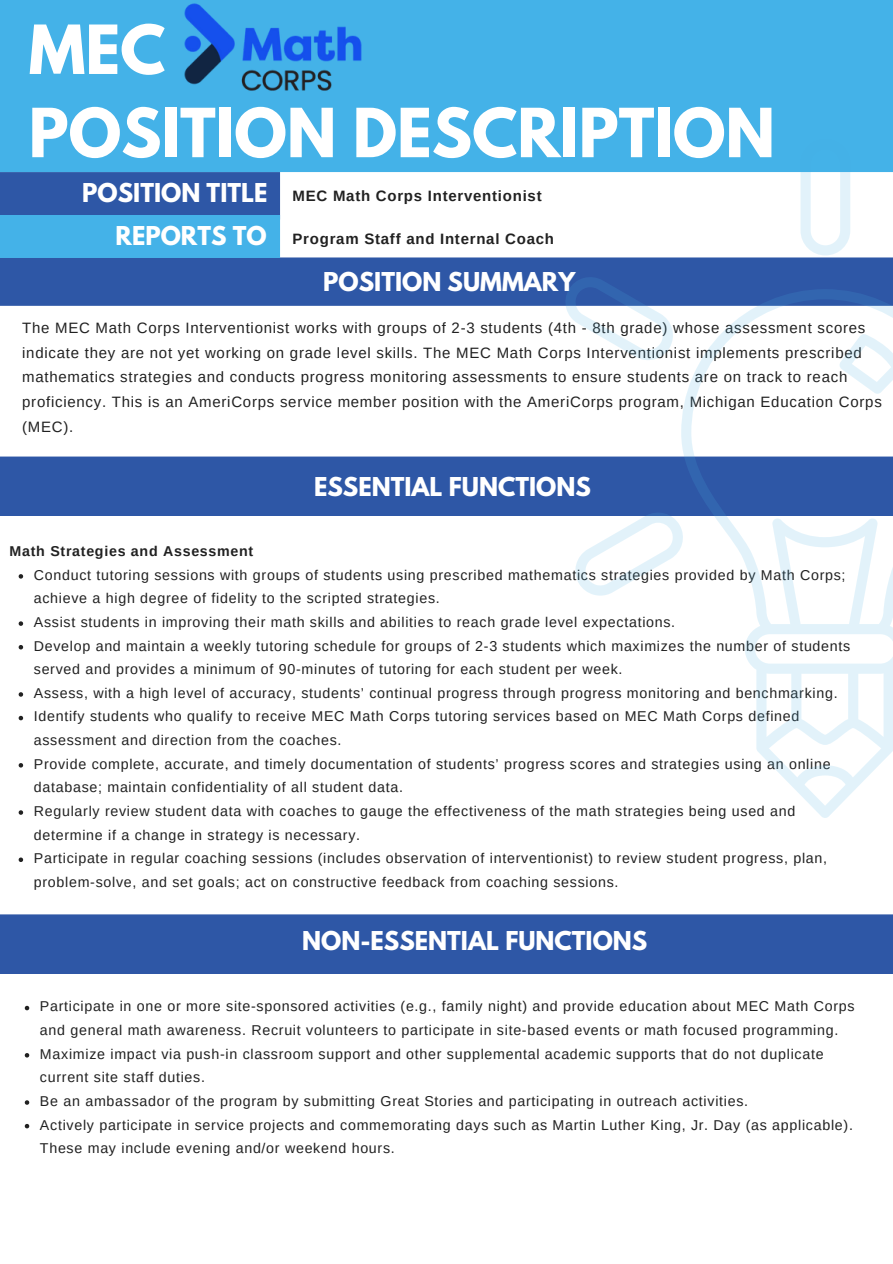
<style>
.page{position:relative;width:893px;height:1264px;background:#fff}
.page>*{position:absolute;margin:0;border:0;box-sizing:border-box;transform-origin:0 0}
.t1{font:700 60px/83.2px "League Spartan";color:#fff}
.t2{font:700 22.95px "League Spartan";color:#fff}
.t3{font:15px/24.8px "Arimo";letter-spacing:.05em;color:#212121}
.t4{font:700 15px "Arimo";letter-spacing:.05em;color:#212121}
.t5{font:14.25px/23.5px "Arimo";letter-spacing:.05em;color:#212121}
.t6{font:700 14.25px "Arimo";letter-spacing:.05em;color:#212121}
.s1{font-family:"League Spartan";font-size:22.95px;color:#fff}
</style>
<div class="page">
<div style="left:0;top:150px;width:280px;height:69px;background:#2e57a6"></div>
<div style="left:0;top:257px;width:892px;height:49px;background:#2e57a6"></div>
<div style="left:0;top:0;width:892px;height:172px;background:#44b2e8"></div>
<svg style="left:19px;top:574px;width:4px;height:4px"></svg>
<svg style="left:19px;top:621px;width:4px;height:5px"></svg>
<svg style="left:19px;top:645px;width:4px;height:4px"></svg>
<svg style="left:19px;top:692px;width:4px;height:4px"></svg>
<svg style="left:19px;top:715px;width:4px;height:5px"></svg>
<svg style="left:19px;top:763px;width:4px;height:4px"></svg>
<svg style="left:19px;top:810px;width:4px;height:4px"></svg>
<svg style="left:19px;top:857px;width:4px;height:5px"></svg>
<div style="left:0;top:456px;width:892px;height:60px;background:#2e57a6"></div>
<div style="left:0;top:215px;width:280px;height:43px;background:#44b2e8"></div>
<div style="left:0;top:914px;width:892px;height:60px;background:#2e57a6"></div>
<img style="left:184px;top:3px;width:178px;height:88px">
<svg style="left:25px;top:1005px;width:4px;height:5px"></svg>
<svg style="left:25px;top:1053px;width:4px;height:4px"></svg>
<svg style="left:25px;top:1100px;width:4px;height:4px"></svg>
<svg style="left:25px;top:1123px;width:4px;height:5px"></svg>
<svg style="left:564px;top:172px;width:328px;height:646px"></svg>
<h1 class="t1" style="left:29px;top:16px;width:747px">MEC<br>POSITION DESCRIPTION</h1>
<p class="t4" style="left:82px;top:188px;width:461px"><span class="s1">POSITION TITLE</span> MEC Math Corps Interventionist</p>
<h2 class="t2" style="left:115px;top:224px;width:153px">REPORTS TO</h2>
<p class="t4" style="left:292px;top:230px;width:263px">Program Staff and Internal Coach</p>
<h2 class="t2" style="left:323px;top:270px;width:253px">POSITION SUMMARY</h2>
<p class="t3" style="left:22px;top:315px;width:861px">The MEC Math Corps Interventionist works with groups of 2-3 students (4th - 8th grade) whose assessment scores indicate they are not yet working on grade level skills. The MEC Math Corps Interventionist implements prescribed mathematics strategies and conducts progress monitoring assessments to ensure students are on track to reach proficiency. This is an AmeriCorps service member position with the AmeriCorps program, Michigan Education Corps (MEC).</p>
<p class="t6" style="left:10px;top:543px;width:245px">Math Strategies and Assessment</p>
<h2 class="t2" style="left:314px;top:476px;width:278px">ESSENTIAL FUNCTIONS</h2>
<p class="t5" style="left:34px;top:563px;width:817px">Conduct tutoring sessions with groups of students using prescribed mathematics strategies provided by Math Corps; achieve a high degree of fidelity to the scripted strategies.<br>Assist students in improving their math skills and abilities to reach grade level expectations.<br>Develop and maintain a weekly tutoring schedule for groups of 2-3 students which maximizes the number of students served and provides a minimum of 90-minutes of tutoring for each student per week.<br>Assess, with a high level of accuracy, students’ continual progress through progress monitoring and benchmarking.<br>Identify students who qualify to receive MEC Math Corps tutoring services based on MEC Math Corps defined assessment and direction from the coaches.<br>Provide complete, accurate, and timely documentation of students’ progress scores and strategies using an online database; maintain confidentiality of all student data.<br>Regularly review student data with coaches to gauge the effectiveness of the math strategies being used and determine if a change in strategy is necessary.<br>Participate in regular coaching sessions (includes observation of interventionist) to review student progress, plan, problem-solve, and set goals; act on constructive feedback from coaching sessions.</p>
<h2 class="t2" style="left:302px;top:929px;width:347px">NON-ESSENTIAL FUNCTIONS</h2>
<p class="t5" style="left:40px;top:994px;width:816px">Participate in one or more site-sponsored activities (e.g., family night) and provide education about MEC Math Corps and general math awareness. Recruit volunteers to participate in site-based events or math focused programming.<br>Maximize impact via push-in classroom support and other supplemental academic supports that do not duplicate current site staff duties.<br>Be an ambassador of the program by submitting Great Stories and participating in outreach activities.<br>Actively participate in service projects and commemorating days such as Martin Luther King, Jr. Day (as applicable).<br>These may include evening and/or weekend hours.</p>
</div>
